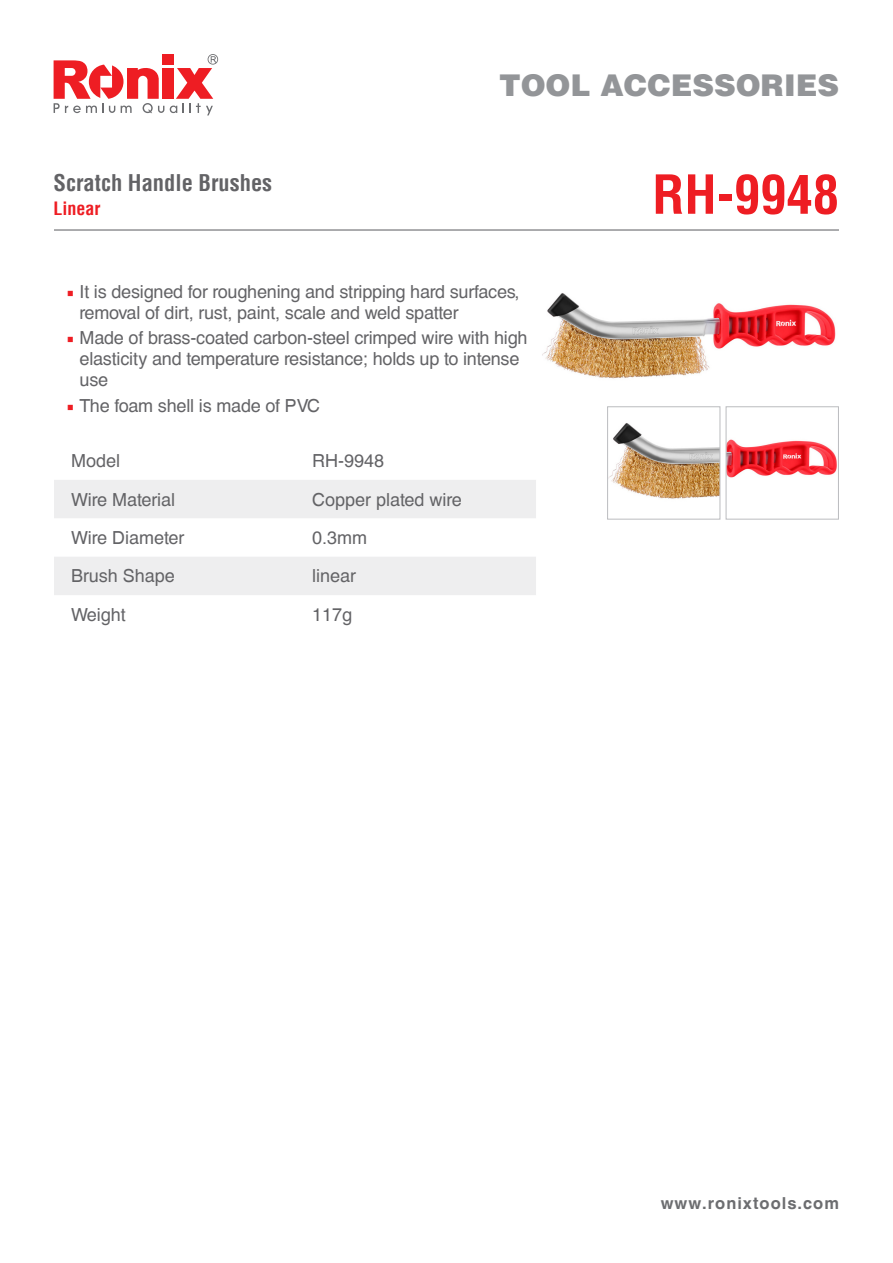
<style>
.page{position:relative;width:893px;height:1263px;background:#fff}
.page>*{position:absolute;margin:0;border:0;box-sizing:border-box;transform-origin:0 0}
.t1{font:700 condensed 52.5px "Helvetica LT";color:#ee1d23}
.t2{font:900 30px "Helvetica LT";color:#939598}
.t3{font:700 condensed 22.5px "Helvetica LT";color:#636366}
.t4{font:18px/21px "Helvetica CE";letter-spacing:-.01em;color:#636366}
.t5{font:700 condensed 18px "Helvetica LT";color:#ee1d23}
.t6{font:700 16.5px "Helvetica CE";letter-spacing:.06em;color:#6c6d70}
.s1{font-family:"Minion Pro";color:#ee1d23}
</style>
<div class="page">
<svg style="left:170px;top:54px;width:48px;height:61px"></svg>
<div style="left:162px;top:68px;width:11px;height:31px;background:#ee1d23"></div>
<svg style="left:54px;top:60px;width:110px;height:53px"></svg>
<div style="left:162px;top:54px;width:11px;height:11px;background:#ee1d23"></div>
<svg style="left:54px;top:480px;width:482px;height:115px;fill:#eeeeef"></svg>
<hr style="left:54px;top:229px;width:785px;height:2px;background:#6c6d70">
<img style="left:542px;top:293px;width:294px;height:86px">
<img style="left:609px;top:423px;width:109px;height:76px">
<div style="left:607px;top:406px;width:113px;height:114px;border:1px solid #bcbdc0"></div>
<img style="left:728px;top:439px;width:109px;height:39px">
<div style="left:726px;top:406px;width:113px;height:114px;border:1px solid #bcbdc0"></div>
<p class="t3" style="left:54px;top:169px;width:220px">Scratch Handle Brushes</p>
<p class="t5" style="left:54px;top:197px;width:48px">Linear</p>
<h2 class="t2" style="left:499px;top:65px;width:341px">TOOL ACCESSORIES</h2>
<p class="t1" style="left:652px;top:162px;width:188px">RH-9948</p>
<p class="t4" style="left:80px;top:281px;width:441px;text-indent:-13px"><span class="s1">■</span> It is designed for roughening and stripping hard surfaces, removal of dirt, rust, paint, scale and weld spatter</p>
<p class="t4" style="left:80px;top:328px;width:450px;text-indent:-13px"><span class="s1">■</span> Made of brass-coated carbon-steel crimped wire with high elasticity and temperature resistance; holds up to intense use</p>
<p class="t4" style="left:67px;top:395px;width:255px"><span class="s1">■</span> The foam shell is made of PVC</p>
<p class="t4" style="left:71px;top:450px;width:51px">Model</p>
<p class="t4" style="left:312px;top:450px;width:74px">RH-9948</p>
<p class="t4" style="left:71px;top:489px;width:106px">Wire Material</p>
<p class="t4" style="left:312px;top:489px;width:151px">Copper plated wire</p>
<p class="t4" style="left:71px;top:527px;width:115px">Wire Diameter</p>
<p class="t4" style="left:312px;top:527px;width:57px">0.3mm</p>
<p class="t4" style="left:71px;top:566px;width:105px">Brush Shape</p>
<p class="t4" style="left:312px;top:566px;width:46px">linear</p>
<p class="t4" style="left:71px;top:604px;width:56px">Weight</p>
<p class="t4" style="left:312px;top:604px;width:42px">117g</p>
<p class="t6" style="left:661px;top:1193px;width:180px">www.ronixtools.com</p>
</div>
